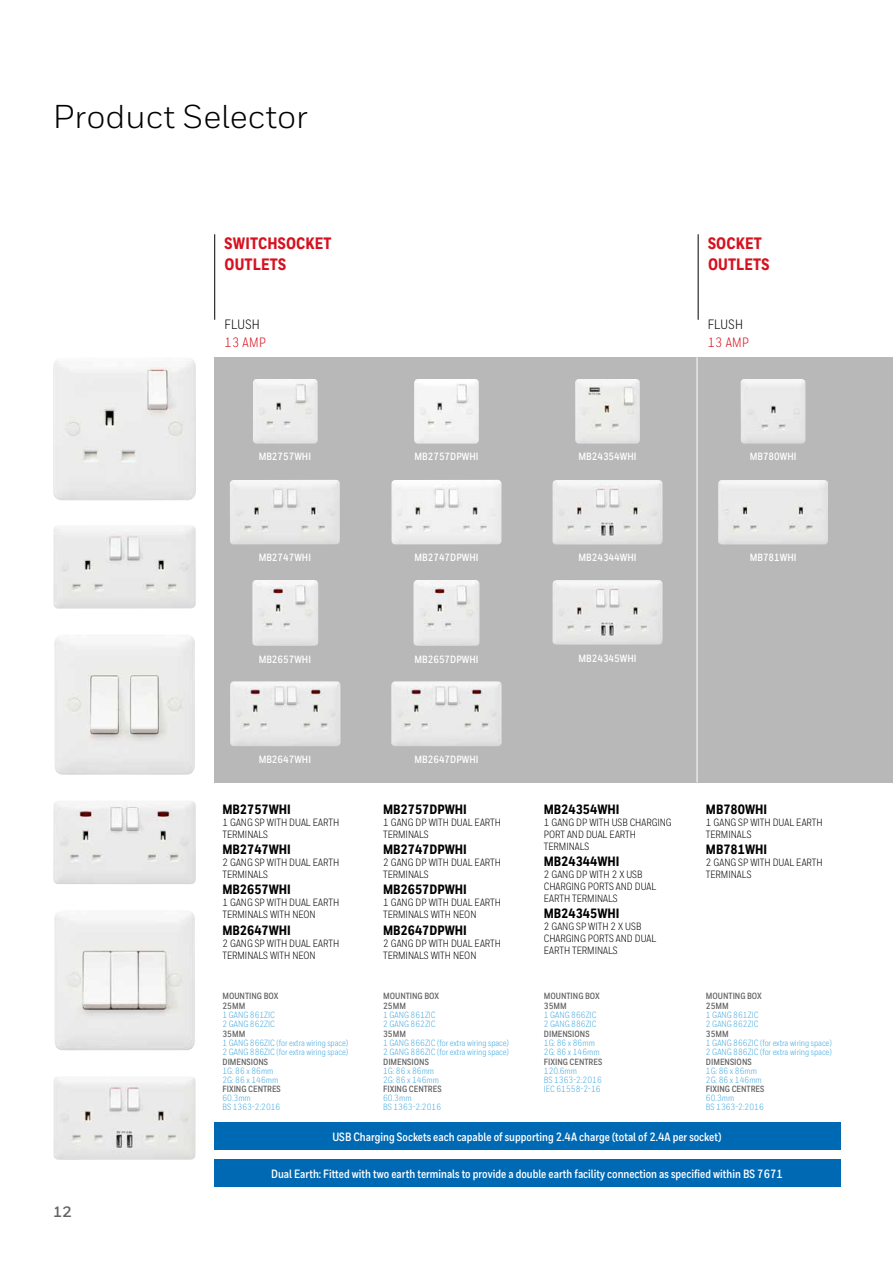
<style>
.page{position:relative;width:893px;height:1263px;background:#fff}
.page>*{position:absolute;margin:0;border:0;box-sizing:border-box;transform-origin:0 0}
.t1{font:33px "Honeywell Sans";color:#000}
.t2{font:800 16.5px/21px "Honeywell Cond";letter-spacing:.01em;color:#d61120}
.t3{font:700 15px "Honeywell Sans";color:#646363}
.t4{font:800 13.5px "Honeywell Cond";color:#000}
.t5{font:13.5px "Honeywell Cond";letter-spacing:.025em;color:#000}
.t6{font:13.5px "Honeywell Cond";letter-spacing:.025em;color:#d61120}
.t7{font:700 12px "Honeywell Cond";color:#fff}
.t8{font:10.5px/12px "Honeywell Cond";color:#000}
.t9{font:700 10.5px "Honeywell Cond";color:#fff}
.t10{font:9px/9px "Honeywell Cond";color:#45aae0}
.t11{font:700 9px/9.8px "Honeywell Cond";color:#646363}
</style>
<div class="page">
<div style="left:214px;top:357px;width:679px;height:425px;background:#b9b8b8"></div>
<img style="left:53px;top:526px;width:143px;height:82px">
<img style="left:53px;top:801px;width:143px;height:83px">
<img style="left:53px;top:1077px;width:143px;height:83px">
<img style="left:53px;top:359px;width:143px;height:141px">
<img style="left:54px;top:636px;width:141px;height:139px">
<img style="left:54px;top:912px;width:141px;height:138px">
<img style="left:230px;top:480px;width:110px;height:64px">
<img style="left:391px;top:480px;width:110px;height:64px">
<img style="left:552px;top:480px;width:110px;height:64px">
<img style="left:718px;top:480px;width:110px;height:65px">
<img style="left:552px;top:580px;width:110px;height:65px">
<img style="left:230px;top:681px;width:111px;height:65px">
<img style="left:391px;top:681px;width:111px;height:65px">
<img style="left:253px;top:379px;width:65px;height:65px">
<img style="left:414px;top:379px;width:65px;height:65px">
<img style="left:575px;top:379px;width:65px;height:65px">
<img style="left:741px;top:379px;width:64px;height:65px">
<img style="left:252px;top:580px;width:66px;height:66px">
<img style="left:413px;top:580px;width:66px;height:66px">
<hr style="left:214px;top:234px;width:1px;height:86px;background:#000">
<hr style="left:698px;top:234px;width:1px;height:86px;background:#000">
<hr style="left:697px;top:357px;width:1px;height:425px;background:#fff">
<div style="left:214px;top:1159px;width:626px;height:28px;background:#0069b4"></div>
<div style="left:214px;top:1122px;width:626px;height:27px;background:#0069b4"></div>
<h1 class="t1" style="left:53px;top:97px;width:257px">Product Selector</h1>
<h2 class="t2" style="left:225px;top:233px;width:109px">SWITCHSOCKET<br>OUTLETS</h2>
<h2 class="t2" style="left:708px;top:233px;width:63px">SOCKET<br>OUTLETS</h2>
<p class="t5" style="left:225px;top:317px;width:37px">FLUSH</p>
<p class="t6" style="left:225px;top:335px;width:43px">13 AMP</p>
<p class="t5" style="left:708px;top:317px;width:37px">FLUSH</p>
<p class="t6" style="left:708px;top:335px;width:43px">13 AMP</p>
<p class="t9" style="left:259px;top:450px;width:54px">MB2757WHI</p>
<p class="t9" style="left:414px;top:450px;width:65px">MB2757DPWHI</p>
<p class="t9" style="left:578px;top:450px;width:60px">MB24354WHI</p>
<p class="t9" style="left:750px;top:450px;width:48px">MB780WHI</p>
<p class="t9" style="left:259px;top:551px;width:54px">MB2747WHI</p>
<p class="t9" style="left:414px;top:551px;width:65px">MB2747DPWHI</p>
<p class="t9" style="left:259px;top:653px;width:54px">MB2657WHI</p>
<p class="t9" style="left:414px;top:653px;width:65px">MB2657DPWHI</p>
<p class="t9" style="left:578px;top:551px;width:60px">MB24344WHI</p>
<p class="t9" style="left:750px;top:551px;width:48px">MB781WHI</p>
<p class="t9" style="left:578px;top:651px;width:60px">MB24345WHI</p>
<p class="t9" style="left:259px;top:753px;width:54px">MB2647WHI</p>
<p class="t9" style="left:414px;top:753px;width:65px">MB2647DPWHI</p>
<p class="t4" style="left:222px;top:801px;width:70px">MB2757WHI</p>
<p class="t8" style="left:222px;top:816px;width:118px">1 GANG SP WITH DUAL EARTH<br>TERMINALS</p>
<p class="t4" style="left:222px;top:841px;width:70px">MB2747WHI</p>
<p class="t8" style="left:222px;top:856px;width:118px">2 GANG SP WITH DUAL EARTH<br>TERMINALS</p>
<p class="t4" style="left:222px;top:881px;width:70px">MB2657WHI</p>
<p class="t8" style="left:222px;top:897px;width:118px">1 GANG SP WITH DUAL EARTH<br>TERMINALS WITH NEON</p>
<p class="t4" style="left:222px;top:922px;width:70px">MB2647WHI</p>
<p class="t8" style="left:222px;top:937px;width:118px">2 GANG SP WITH DUAL EARTH<br>TERMINALS WITH NEON</p>
<p class="t11" style="left:222px;top:991px;width:57px">MOUNTING BOX<br>25MM</p>
<p class="t10" style="left:222px;top:1010px;width:54px">1 GANG 861ZIC<br>2 GANG 862ZIC</p>
<p class="t11" style="left:222px;top:1029px;width:24px">35MM</p>
<p class="t10" style="left:222px;top:1038px;width:127px">1 GANG 866ZIC (for extra wiring space)<br>2 GANG 886ZIC (for extra wiring space)</p>
<p class="t11" style="left:222px;top:1057px;width:47px">DIMENSIONS</p>
<p class="t10" style="left:222px;top:1066px;width:57px">1G: 86 x 86mm<br>2G: 86 x 146mm</p>
<p class="t11" style="left:222px;top:1084px;width:60px">FIXING CENTRES</p>
<p class="t10" style="left:222px;top:1094px;width:59px">60.3mm<br>BS 1363-2:2016</p>
<p class="t4" style="left:383px;top:801px;width:85px">MB2757DPWHI</p>
<p class="t8" style="left:383px;top:816px;width:119px">1 GANG DP WITH DUAL EARTH<br>TERMINALS</p>
<p class="t4" style="left:383px;top:841px;width:85px">MB2747DPWHI</p>
<p class="t8" style="left:383px;top:856px;width:119px">2 GANG DP WITH DUAL EARTH<br>TERMINALS</p>
<p class="t4" style="left:383px;top:881px;width:85px">MB2657DPWHI</p>
<p class="t8" style="left:383px;top:897px;width:119px">1 GANG DP WITH DUAL EARTH<br>TERMINALS WITH NEON</p>
<p class="t4" style="left:383px;top:922px;width:85px">MB2647DPWHI</p>
<p class="t8" style="left:383px;top:937px;width:119px">2 GANG DP WITH DUAL EARTH<br>TERMINALS WITH NEON</p>
<p class="t11" style="left:383px;top:991px;width:57px">MOUNTING BOX<br>25MM</p>
<p class="t10" style="left:383px;top:1010px;width:54px">1 GANG 861ZIC<br>2 GANG 862ZIC</p>
<p class="t11" style="left:383px;top:1029px;width:24px">35MM</p>
<p class="t10" style="left:383px;top:1038px;width:127px">1 GANG 866ZIC (for extra wiring space)<br>2 GANG 886ZIC (for extra wiring space)</p>
<p class="t11" style="left:383px;top:1057px;width:47px">DIMENSIONS</p>
<p class="t10" style="left:383px;top:1066px;width:57px">1G: 86 x 86mm<br>2G: 86 x 146mm</p>
<p class="t11" style="left:383px;top:1084px;width:60px">FIXING CENTRES</p>
<p class="t10" style="left:383px;top:1094px;width:59px">60.3mm<br>BS 1363-2:2016</p>
<p class="t4" style="left:544px;top:801px;width:77px">MB24354WHI</p>
<p class="t8" style="left:544px;top:816px;width:129px">1 GANG DP WITH USB CHARGING<br>PORT AND DUAL EARTH<br>TERMINALS</p>
<p class="t4" style="left:544px;top:853px;width:77px">MB24344WHI</p>
<p class="t8" style="left:544px;top:868px;width:114px">2 GANG DP WITH 2 X USB<br>CHARGING PORTS AND DUAL<br>EARTH TERMINALS</p>
<p class="t4" style="left:544px;top:905px;width:77px">MB24345WHI</p>
<p class="t8" style="left:544px;top:921px;width:114px">2 GANG SP WITH 2 X USB<br>CHARGING PORTS AND DUAL<br>EARTH TERMINALS</p>
<p class="t11" style="left:544px;top:991px;width:57px">MOUNTING BOX<br>35MM</p>
<p class="t10" style="left:544px;top:1010px;width:54px">1 GANG 866ZIC<br>2 GANG 886ZIC</p>
<p class="t11" style="left:544px;top:1029px;width:47px">DIMENSIONS</p>
<p class="t10" style="left:544px;top:1038px;width:57px">1G: 86 x 86mm<br>2G: 86 x 146mm</p>
<p class="t11" style="left:544px;top:1057px;width:60px">FIXING CENTRES</p>
<p class="t10" style="left:544px;top:1066px;width:59px">120.6mm<br>BS 1363-2:2016<br>IEC 61558-2-16</p>
<p class="t4" style="left:706px;top:801px;width:63px">MB780WHI</p>
<p class="t8" style="left:706px;top:816px;width:118px">1 GANG SP WITH DUAL EARTH<br>TERMINALS</p>
<p class="t4" style="left:706px;top:841px;width:63px">MB781WHI</p>
<p class="t8" style="left:706px;top:856px;width:118px">2 GANG SP WITH DUAL EARTH<br>TERMINALS</p>
<p class="t11" style="left:706px;top:991px;width:57px">MOUNTING BOX<br>25MM</p>
<p class="t10" style="left:706px;top:1010px;width:54px">1 GANG 861ZIC<br>2 GANG 862ZIC</p>
<p class="t11" style="left:706px;top:1029px;width:24px">35MM</p>
<p class="t10" style="left:706px;top:1038px;width:127px">1 GANG 866ZIC (for extra wiring space)<br>2 GANG 886ZIC (for extra wiring space)</p>
<p class="t11" style="left:706px;top:1057px;width:47px">DIMENSIONS</p>
<p class="t10" style="left:706px;top:1066px;width:57px">1G: 86 x 86mm<br>2G: 86 x 146mm</p>
<p class="t11" style="left:706px;top:1084px;width:60px">FIXING CENTRES</p>
<p class="t10" style="left:706px;top:1094px;width:59px">60.3mm<br>BS 1363-2:2016</p>
<p class="t7" style="left:332px;top:1129px;width:391px">USB Charging Sockets each capable of supporting 2.4A charge (total of 2.4A per socket)</p>
<h3 class="t3" style="left:53px;top:1203px;width:20px">12</h3>
<p class="t7" style="left:271px;top:1167px;width:513px">Dual Earth: Fitted with two earth terminals to provide a double earth facility connection as specified within BS 7671</p>
</div>
